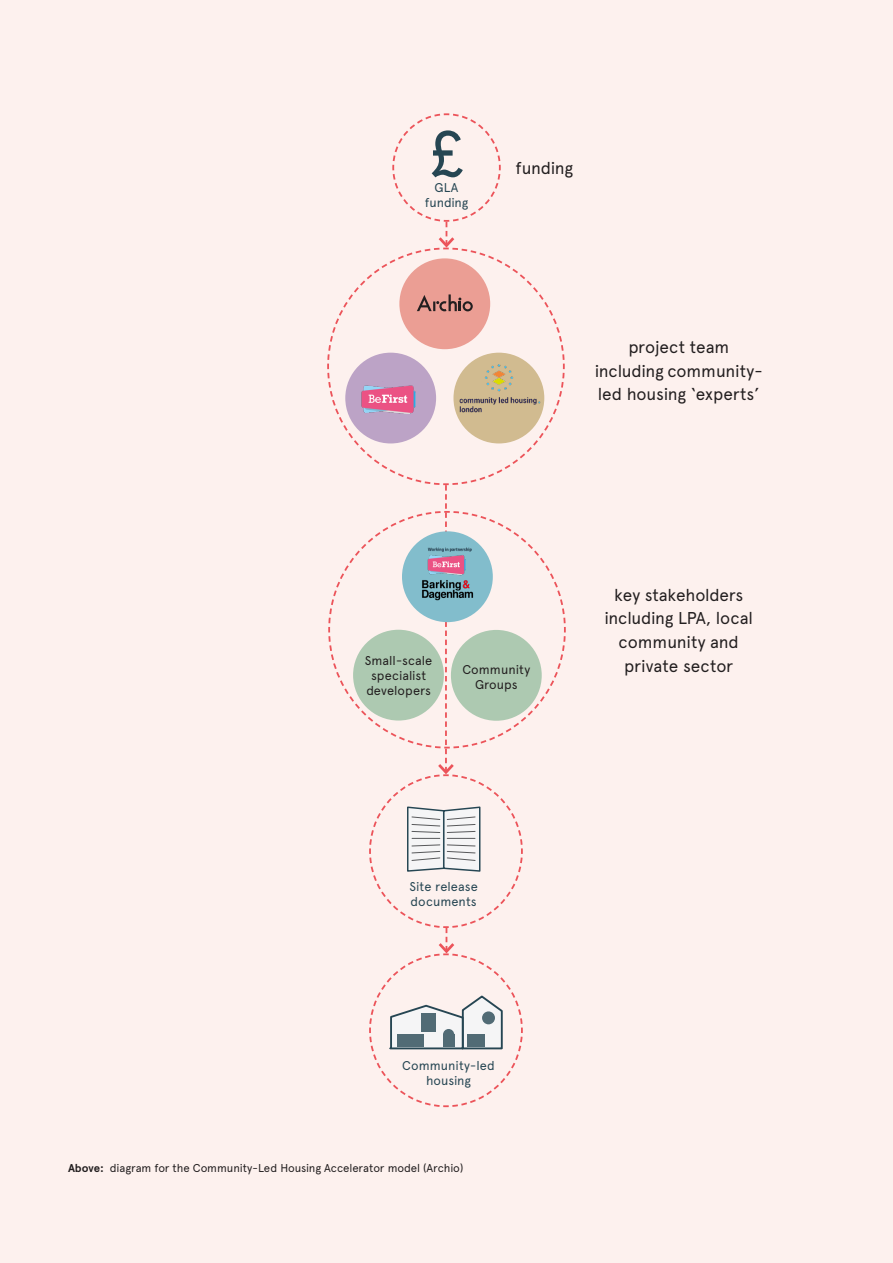
<style>
.page{position:relative;width:893px;height:1263px;background:#fdf1ee}
.page>*{position:absolute;margin:0;border:0;box-sizing:border-box;transform-origin:0 0}
.Main_body_text{font:65.55px "Apercu";color:#264653}
.Caption_heading{font:17.1px/23.7px "Apercu";letter-spacing:-.01em;color:#231f20;text-align:center}
.Main_body_text-2{font:12.75px/15.3px "Apercu";color:#264653;text-align:center}
.Main_body_text-3{font:12.75px/15.3px "Apercu";letter-spacing:.005em;color:#231f20;text-align:center}
.Caption_heading-2{font:11.4px "Apercu";letter-spacing:-.01em;color:#231f20}
.s1{font-weight:700}
</style>
<div class="page">
<svg style="left:327px;top:113px;width:239px;height:995px"></svg>
<div style="left:482px;top:1011px;width:13px;height:13px;background:#516b75;border-radius:50%"></div>
<div style="left:467px;top:1034px;width:18px;height:13px;background:#516b75"></div>
<div style="left:397px;top:1034px;width:26px;height:13px;background:#516b75"></div>
<div style="left:443px;top:1034px;width:11px;height:13px;background:#516b75"></div>
<div style="left:421px;top:1013px;width:15px;height:19px;background:#516b75"></div>
<div style="left:443px;top:1029px;width:11px;height:11px;background:#516b75;border-radius:50%"></div>
<p class="Main_body_text" style="left:429px;top:115px;width:37px">£</p>
<p class="Main_body_text-2" style="left:425px;top:180px;width:45px">GLA funding</p>
<p class="Caption_heading" style="left:515px;top:156px;width:59px">funding</p>
<p class="Caption_heading" style="left:595px;top:335px;width:169px">project team including community&shy;led housing ‘experts’</p>
<p class="Main_body_text-3" style="left:365px;top:652px;width:69px">Small-scale specialist developers</p>
<p class="Main_body_text-3" style="left:462px;top:661px;width:69px">Community<br>Groups</p>
<p class="Main_body_text-2" style="left:409px;top:879px;width:70px;text-align:left">Site release documents</p>
<p class="Main_body_text-2" style="left:402px;top:1058px;width:94px">Community-led housing</p>
<p class="Caption_heading-2" style="left:68px;top:1161px;width:397px"><span class="s1">Above:</span> diagram for the Community-Led Housing Accelerator model (Archio)</p>
<p class="Caption_heading" style="left:605px;top:583px;width:150px">key stakeholders including LPA, local community and private sector</p>
</div>
